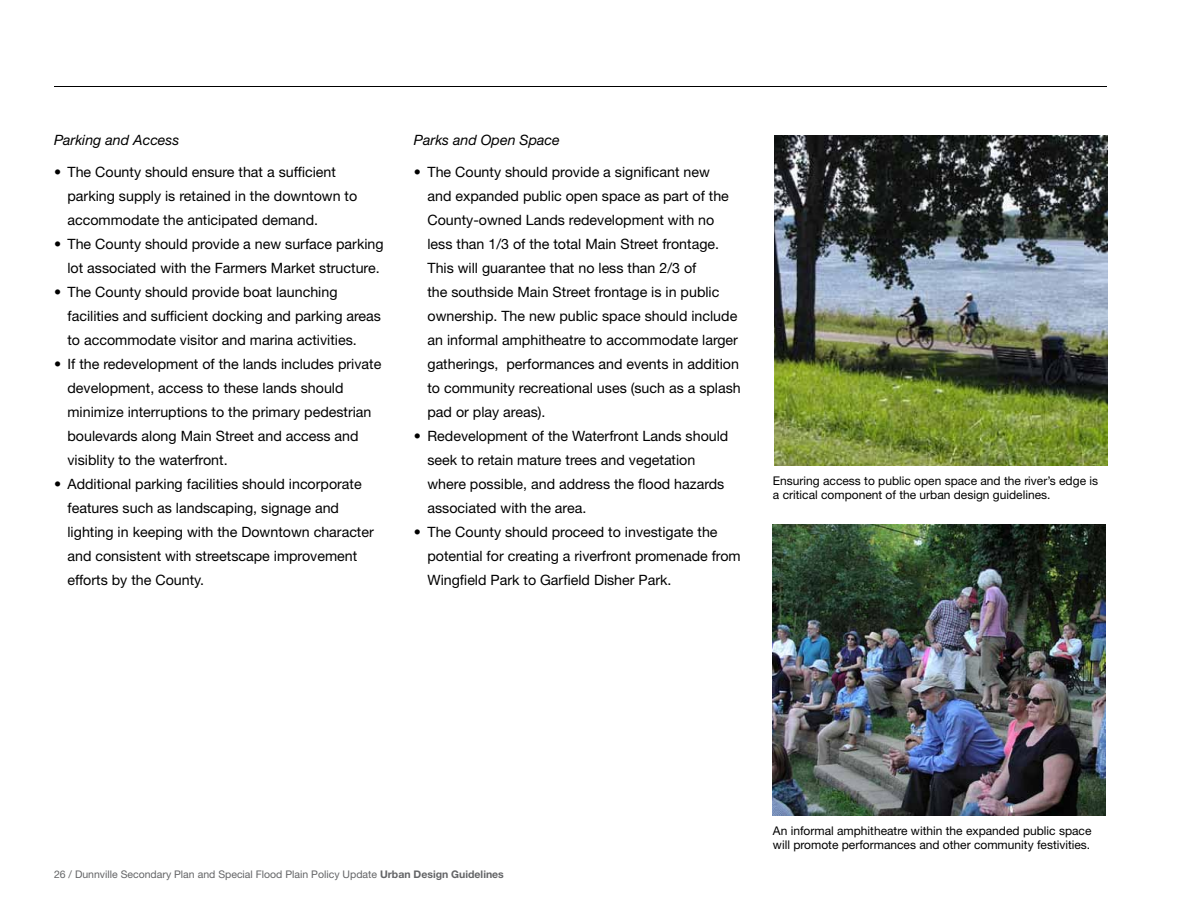
<style>
.page{position:relative;width:1188px;height:918px;background:#fff}
.page>*{position:absolute;margin:0;border:0;box-sizing:border-box;transform-origin:0 0}
.t1{font:14.25px/24px "Helvetica Neue LT Std";color:#000}
.t2{font:italic 14.25px "Helvetica Neue LT Std";color:#000}
.t3{font:12px/14.4px "Helvetica Neue LT Std";color:#000}
.t4{font:10.5px "Helvetica Neue LT Std";color:#636466}
.s1{font-weight:700}
</style>
<div class="page">
<hr style="left:54px;top:86px;width:1053px;height:1px;background:#000">
<img style="left:773px;top:525px;width:333px;height:291px">
<img style="left:775px;top:135px;width:332px;height:330px">
<p class="t2" style="left:54px;top:132px;width:127px">Parking and Access</p>
<p class="t1" style="left:67px;top:160px;width:291px;text-indent:-13px">• The County should ensure that a sufficient parking supply is retained in the downtown to accommodate the anticipated demand.</p>
<p class="t1" style="left:54px;top:232px;width:331px;text-align:right">• The County should provide a new surface parking lot associated with the Farmers Market structure.</p>
<p class="t1" style="left:67px;top:280px;width:315px;text-indent:-13px">• The County should provide boat launching facilities and sufficient docking and parking areas to accommodate visitor and marina activities.</p>
<p class="t1" style="left:67px;top:352px;width:315px;text-indent:-13px">• If the redevelopment of the lands includes private development, access to these lands should minimize interruptions to the primary pedestrian boulevards along Main Street and access and visiblity to the waterfront.</p>
<p class="t1" style="left:67px;top:472px;width:308px;text-indent:-13px">• Additional parking facilities should incorporate features such as landscaping, signage and lighting in keeping with the Downtown character and consistent with streetscape improvement efforts by the County.</p>
<p class="t2" style="left:414px;top:131px;width:147px">Parks and Open Space</p>
<p class="t1" style="left:427px;top:160px;width:315px;text-indent:-13px">• The County should provide a significant new<br>and expanded public open space as part of the County-owned Lands redevelopment with no less than 1/3 of the total Main Street frontage.<br>This will guarantee that no less than 2/3 of<br>the southside Main Street frontage is in public ownership. The new public space should include an informal amphitheatre to accommodate larger gatherings, performances and events in addition to community recreational uses (such as a splash pad or play areas).</p>
<p class="t1" style="left:427px;top:424px;width:302px;text-indent:-13px">• Redevelopment of the Waterfront Lands should seek to retain mature trees and vegetation where possible, and address the flood hazards associated with the area.</p>
<p class="t1" style="left:427px;top:520px;width:315px;text-indent:-13px">• The County should proceed to investigate the potential for creating a riverfront promenade from<br>Wingfield Park to Garfield Disher Park.</p>
<p class="t3" style="left:773px;top:473px;width:327px">Ensuring access to public open space and the river’s edge is a critical component of the urban design guidelines.</p>
<p class="t4" style="left:54px;top:868px;width:451px">26 / Dunnville Secondary Plan and Special Flood Plain Policy Update <span class="s1">Urban Design Guidelines</span></p>
<p class="t3" style="left:773px;top:823px;width:320px">An informal amphitheatre within the expanded public space will promote performances and other community festivities.</p>
</div>
